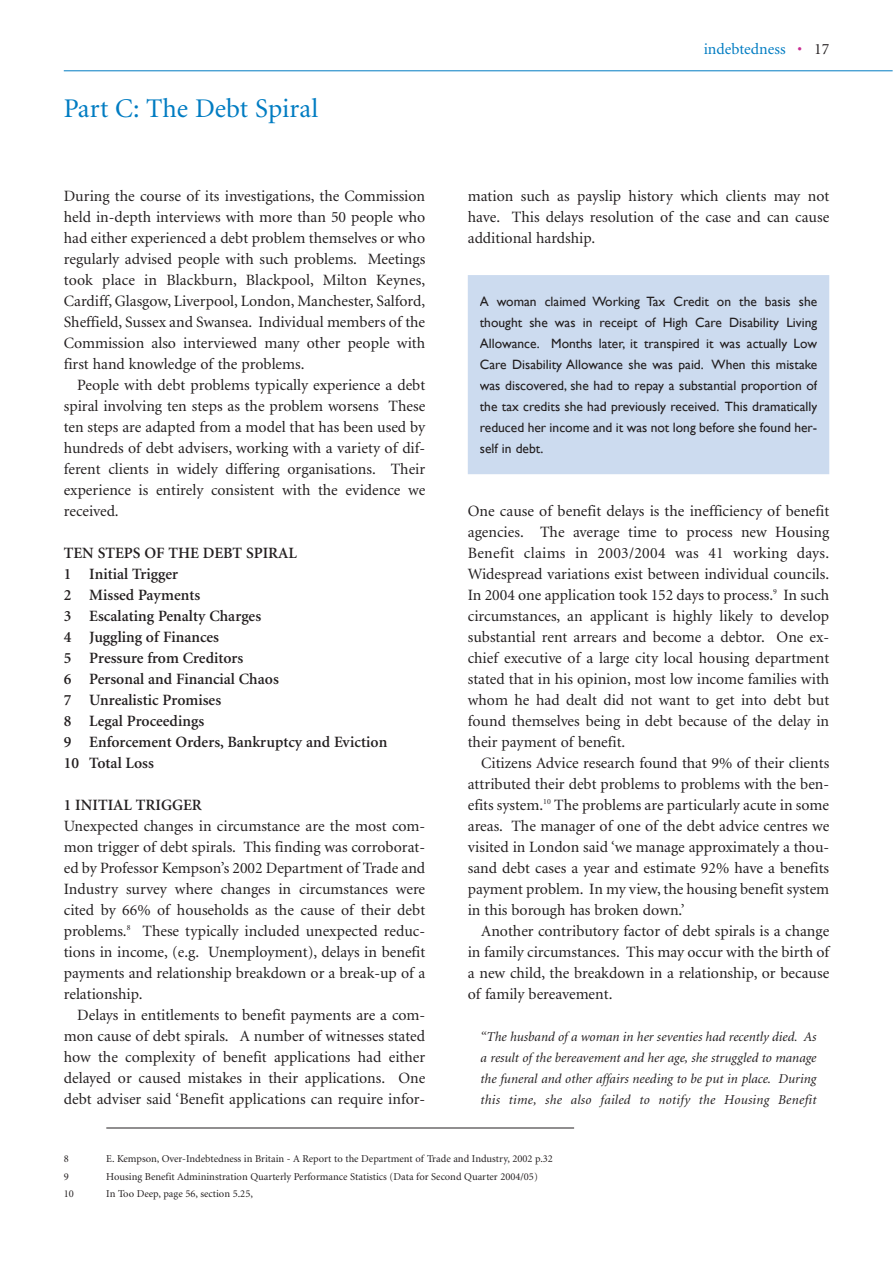
<style>
.page{position:relative;width:893px;height:1263px;background:#fff}
.page>*{position:absolute;margin:0;border:0;box-sizing:border-box;transform-origin:0 0}
.t1{font:27px "Minion";color:#007cc2}
.t2{font:15.75px/21px "Minion";color:#231f20;text-align:justify}
.t3{font:600 15.75px/21px "Minion";color:#231f20}
.t4{font:15.75px "Minion";color:#007cc2}
.t5{font:13.5px/21px "Gill Sans";color:#231f20;text-align:justify}
.t6{font:italic 13.5px/21px "Minion";letter-spacing:.02em;color:#231f20;text-align:justify}
.t7{font:10.5px "Minion";color:#231f20}
.s1{color:#c92d92}
.s2{color:#231f20}
</style>
<div class="page">
<hr style="left:64px;top:70px;width:828px;height:1px;background:#007cc2">
<div style="left:474px;top:281px;width:349px;height:187px;background:#ccdbef"></div>
<div style="left:468px;top:275px;width:361px;height:199px;border:12px solid #ccdbef"></div>
<hr style="left:106px;top:1128px;width:468px;height:1px;background:#231f20">
<h1 class="t1" style="left:64px;top:98px;width:256px">Part C: The Debt Spiral</h1>
<p class="t2" style="left:64px;top:187px;width:363px">During the course of its investigations, the Commission held in-depth interviews with more than 50 people who had either experienced a debt problem themselves or who regularly advised people with such problems. Meetings took place in Blackburn, Blackpool, Milton Keynes, Cardiff, Glasgow, Liverpool, London, Manchester, Salford, Sheffield, Sussex and Swansea. Individual members of the Commission also interviewed many other people with first hand knowledge of the problems.</p>
<p class="t2" style="left:64px;top:376px;width:363px;text-indent:13px">People with debt problems typically experience a debt spiral involving ten steps as the problem worsens These ten steps are adapted from a model that has been used by hundreds of debt advisers, working with a variety of dif&shy;ferent clients in widely differing organisations. Their experience is entirely consistent with the evidence we received.</p>
<p class="t3" style="left:64px;top:544px;width:325px">TEN STEPS OF THE DEBT SPIRAL<br>1 Initial Trigger<br>2 Missed Payments<br>3 Escalating Penalty Charges<br>4 Juggling of Finances<br>5 Pressure from Creditors<br>6 Personal and Financial Chaos<br>7 Unrealistic Promises<br>8 Legal Proceedings<br>9 Enforcement Orders, Bankruptcy and Eviction<br>10 Total Loss</p>
<p class="t3" style="left:64px;top:796px;width:140px">1 INITIAL TRIGGER</p>
<p class="t2" style="left:64px;top:817px;width:363px">Unexpected changes in circumstance are the most com&shy;mon trigger of debt spirals. This finding was corroborat&shy;ed by Professor Kempson’s 2002 Department of Trade and Industry survey where changes in circumstances were cited by 66% of households as the cause of their debt problems.<sup>8</sup> These typically included unexpected reduc&shy;tions in income, (e.g. Unemployment), delays in benefit payments and relationship breakdown or a break-up of a relationship.</p>
<p class="t2" style="left:64px;top:1006px;width:363px;text-indent:13px">Delays in entitlements to benefit payments are a com&shy;mon cause of debt spirals. A number of witnesses stated how the complexity of benefit applications had either delayed or caused mistakes in their applications. One debt adviser said ‘Benefit applications can require infor-</p>
<p class="t4" style="left:704px;top:43px;width:127px">indebtedness <span class="s1">•</span> <span class="s2">17</span></p>
<p class="t2" style="left:468px;top:187px;width:363px">mation such as payslip history which clients may not have. This delays resolution of the case and can cause additional hardship.</p>
<p class="t5" style="left:480px;top:291px;width:339px">A woman claimed Working Tax Credit on the basis she thought she was in receipt of High Care Disability Living Allowance. Months later, it transpired it was actually Low Care Disability Allowance she was paid. When this mistake was discovered, she had to repay a substantial proportion of the tax credits she had previously received. This dramatically reduced her income and it was not long before she found her&shy;self in debt.</p>
<p class="t2" style="left:468px;top:502px;width:363px">One cause of benefit delays is the inefficiency of benefit agencies. The average time to process new Housing Benefit claims in 2003/2004 was 41 working days.<br>Widespread variations exist between individual councils.<br>In 2004 one application took 152 days to process.<sup>9</sup> In such circumstances, an applicant is highly likely to develop substantial rent arrears and become a debtor. One ex&shy;chief executive of a large city local housing department stated that in his opinion, most low income families with whom he had dealt did not want to get into debt but found themselves being in debt because of the delay in their payment of benefit.</p>
<p class="t2" style="left:468px;top:754px;width:363px;text-indent:13px">Citizens Advice research found that 9% of their clients attributed their debt problems to problems with the ben&shy;efits system.<sup>10</sup> The problems are particularly acute in some areas. The manager of one of the debt advice centres we visited in London said ‘we manage approximately a thou&shy;sand debt cases a year and estimate 92% have a benefits payment problem. In my view, the housing benefit system in this borough has broken down.’</p>
<p class="t2" style="left:468px;top:922px;width:363px;text-indent:13px">Another contributory factor of debt spirals is a change in family circumstances. This may occur with the birth of a new child, the breakdown in a relationship, or because of family bereavement.</p>
<p class="t6" style="left:480px;top:1027px;width:337px">“The husband of a woman in her seventies had recently died. As a result of the bereavement and her age, she struggled to manage the funeral and other affairs needing to be put in place. During this time, she also failed to notify the Housing Benefit</p>
<p class="t7" style="left:64px;top:1155px;width:7px">8</p>
<p class="t7" style="left:106px;top:1155px;width:448px">E. Kempson, Over-Indebtedness in Britain - A Report to the Department of Trade and Industry, 2002 p.32</p>
<p class="t7" style="left:64px;top:1172px;width:7px">9</p>
<p class="t7" style="left:106px;top:1172px;width:433px">Housing Benefit Admininstration Quarterly Performance Statistics (Data for Second Quarter 2004/05)</p>
<p class="t7" style="left:64px;top:1189px;width:12px">10</p>
<p class="t7" style="left:106px;top:1189px;width:148px">In Too Deep, page 56, section 5.25,</p>
</div>
